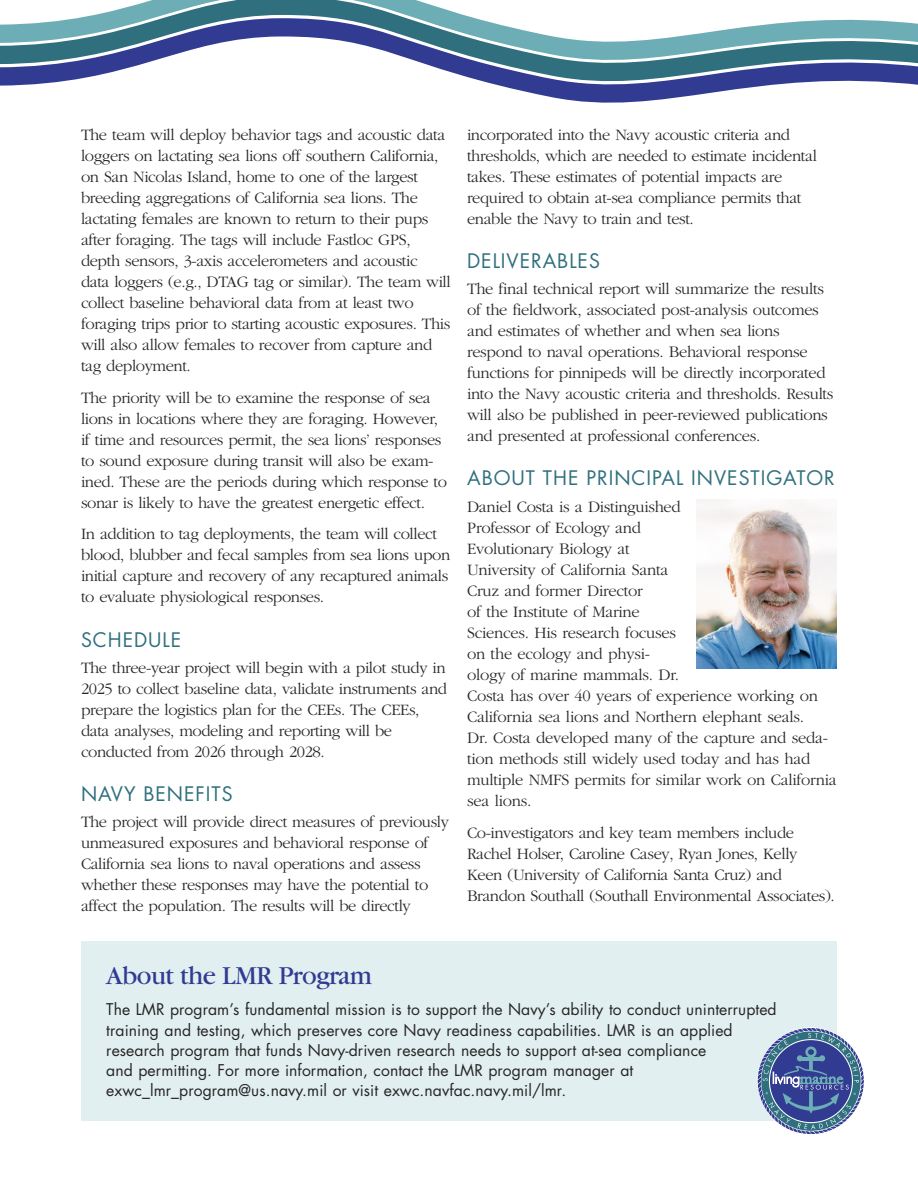
<style>
.page{position:relative;width:918px;height:1188px;background:#fff}
.page>*{position:absolute;margin:0;border:0;box-sizing:border-box;transform-origin:0 0}
.t1{font:27px "Garamond";letter-spacing:-.02em;color:#323b92}
.t2{font:19.5px "Futura";letter-spacing:.05em;color:#30707e}
.t3{font:300 16.5px/21px "Garamond";letter-spacing:-.025em;color:#272526}
.t4{font:15.75px/20.2px "Futura";letter-spacing:.005em;color:#272526}
</style>
<div class="page">
<img style="left:697px;top:500px;width:140px;height:168px">
<svg style="left:556px;top:98px;width:116px;height:5px"></svg>
<svg style="left:0;top:77px;width:918px;height:21px"></svg>
<svg style="left:0;top:0;width:918px;height:77px"></svg>
<div style="left:81px;top:941px;width:756px;height:179px;background:#e2eff0"></div>
<svg style="left:758px;top:1028px;width:106px;height:106px"></svg>
<p class="t3" style="left:81px;top:125px;width:371px">The team will deploy behavior tags and acoustic data loggers on lactating sea lions off southern California, on San Nicolas Island, home to one of the largest breeding aggregations of California sea lions. The lactating females are known to return to their pups after foraging. The tags will include Fastloc GPS, depth sensors, 3-axis accelerometers and acoustic<br>data loggers (e.g., DTAG tag or similar). The team will collect baseline behavioral data from at least two foraging trips prior to starting acoustic exposures. This will also allow females to recover from capture and tag deployment.</p>
<p class="t3" style="left:81px;top:388px;width:368px">The priority will be to examine the response of sea lions in locations where they are foraging. However, if time and resources permit, the sea lions’ responses to sound exposure during transit will also be exam&shy;ined. These are the periods during which response to sonar is likely to have the greatest energetic effect.</p>
<p class="t3" style="left:81px;top:525px;width:371px">In addition to tag deployments, the team will collect blood, blubber and fecal samples from sea lions upon initial capture and recovery of any recaptured animals to evaluate physiological responses.</p>
<p class="t2" style="left:81px;top:630px;width:102px">SCHEDULE</p>
<p class="t3" style="left:81px;top:658px;width:368px">The three-year project will begin with a pilot study in 2025 to collect baseline data, validate instruments and prepare the logistics plan for the CEEs. The CEEs, data analyses, modeling and reporting will be conducted from 2026 through 2028.</p>
<p class="t2" style="left:81px;top:785px;width:153px">NAVY BENEFITS</p>
<p class="t3" style="left:81px;top:813px;width:370px">The project will provide direct measures of previously unmeasured exposures and behavioral response of California sea lions to naval operations and assess whether these responses may have the potential to affect the population. The results will be directly</p>
<p class="t3" style="left:467px;top:125px;width:351px">incorporated into the Navy acoustic criteria and thresholds, which are needed to estimate incidental takes. These estimates of potential impacts are required to obtain at-sea compliance permits that enable the Navy to train and test.</p>
<p class="t2" style="left:467px;top:252px;width:134px">DELIVERABLES</p>
<p class="t3" style="left:467px;top:280px;width:368px">The final technical report will summarize the results of the fieldwork, associated post-analysis outcomes and estimates of whether and when sea lions respond to naval operations. Behavioral response functions for pinnipeds will be directly incorporated into the Navy acoustic criteria and thresholds. Results will also be published in peer-reviewed publications and presented at professional conferences.</p>
<p class="t2" style="left:467px;top:469px;width:369px">ABOUT THE PRINCIPAL INVESTIGATOR</p>
<p class="t3" style="left:467px;top:497px;width:371px">Daniel Costa is a Distinguished<br>Professor of Ecology and<br>Evolutionary Biology at<br>University of California Santa<br>Cruz and former Director<br>of the Institute of Marine<br>Sciences. His research focuses<br>on the ecology and physi-<br>ology of marine mammals. Dr.<br>Costa has over 40 years of experience working on California sea lions and Northern elephant seals.<br>Dr. Costa developed many of the capture and seda&shy;tion methods still widely used today and has had multiple NMFS permits for similar work on California sea lions.</p>
<p class="t3" style="left:467px;top:823px;width:369px">Co-investigators and key team members include Rachel Holser, Caroline Casey, Ryan Jones, Kelly Keen (University of California Santa Cruz) and Brandon Southall (Southall Environmental Associates).</p>
<p class="t1" style="left:106px;top:966px;width:267px">About the LMR Program</p>
<p class="t4" style="left:106px;top:1001px;width:672px">The LMR program’s fundamental mission is to support the Navy’s ability to conduct uninterrupted training and testing, which preserves core Navy readiness capabilities. LMR is an applied research program that funds Navy-driven research needs to support at-sea compliance<br>and permitting. For more information, contact the LMR program manager at exwc_lmr_program@us.navy.mil or visit exwc.navfac.navy.mil/lmr.</p>
</div>
